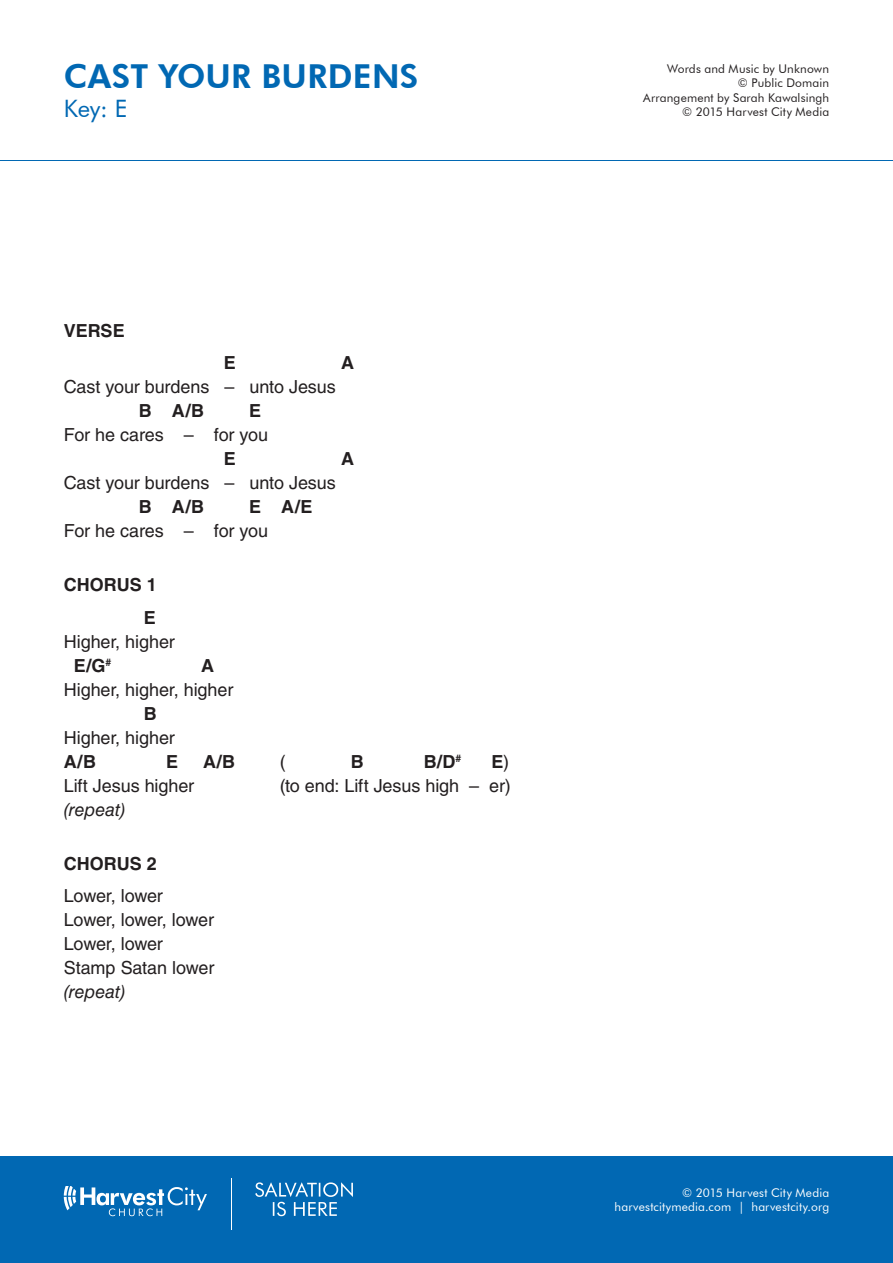
<style>
.page{position:relative;width:893px;height:1263px;background:#fff}
.page>*{position:absolute;margin:0;border:0;box-sizing:border-box;transform-origin:0 0}
.t1{font:800 33px "Futura BT";letter-spacing:.01em;color:#0168b3}
.key{font:24px "Futura BT";color:#0168b3}
.lyric{font:18px "Helvetica LT Std";letter-spacing:-.005em;color:#231f20}
.chord{font:700 18px "Helvetica LT Std";color:#231f20}
.tag{font:700 18px "Helvetica LT Std";color:#231f20}
.chord-2{font:18px "Helvetica LT Std";letter-spacing:-.005em;color:#231f20}
.lyric-2{font:italic 18px "Helvetica LT Std";letter-spacing:-.005em;color:#231f20}
.credit{font:12px "Futura BT";letter-spacing:.01em;color:#231f20}
.t2{font:12px/14.4px "Futura BT";letter-spacing:.015em;color:#fff;text-align:right}
.s1{font-weight:400}
</style>
<div class="page">
<div style="left:0;top:1157px;width:893px;height:106px;background:#0168b3"></div>
<svg style="left:64px;top:1187px;width:143px;height:29px"></svg>
<svg style="left:255px;top:1182px;width:98px;height:34px"></svg>
<hr style="left:0;top:160px;width:893px;height:1px;background:#0168b3">
<hr style="left:231px;top:1178px;width:1px;height:51px;background:#fff">
<p class="t1" style="left:64px;top:56px;width:356px">CAST YOUR BURDENS</p>
<p class="key" style="left:64px;top:94px;width:65px">Key: E</p>
<p class="tag" style="left:64px;top:319px;width:62px">VERSE</p>
<p class="chord" style="left:224px;top:352px;width:14px">E</p>
<p class="chord" style="left:341px;top:352px;width:14px">A</p>
<p class="lyric" style="left:64px;top:376px;width:274px">Cast your burdens – unto Jesus</p>
<p class="chord" style="left:139px;top:400px;width:67px">B A/B</p>
<p class="chord" style="left:249px;top:400px;width:14px">E</p>
<p class="chord-2" style="left:64px;top:424px;width:206px">For he cares – for you</p>
<p class="chord" style="left:224px;top:448px;width:14px">E</p>
<p class="chord" style="left:341px;top:448px;width:14px">A</p>
<p class="lyric" style="left:64px;top:472px;width:274px">Cast your burdens – unto Jesus</p>
<p class="chord" style="left:139px;top:496px;width:67px">B A/B</p>
<p class="chord" style="left:249px;top:496px;width:65px">E A/E</p>
<p class="lyric" style="left:64px;top:520px;width:206px">For he cares – for you</p>
<p class="tag" style="left:64px;top:574px;width:94px">CHORUS 1</p>
<p class="chord" style="left:144px;top:606px;width:14px">E</p>
<p class="lyric" style="left:64px;top:631px;width:113px">Higher, higher</p>
<p class="chord" style="left:74px;top:654px;width:39px">E/G<sup>#</sup></p>
<p class="chord" style="left:201px;top:654px;width:14px">A</p>
<p class="lyric" style="left:64px;top:679px;width:171px">Higher, higher, higher</p>
<p class="chord" style="left:144px;top:702px;width:14px">B</p>
<p class="lyric" style="left:64px;top:727px;width:113px">Higher, higher</p>
<p class="chord" style="left:64px;top:750px;width:34px">A/B</p>
<p class="chord" style="left:166px;top:750px;width:14px">E</p>
<p class="chord" style="left:203px;top:750px;width:34px">A/B</p>
<p class="chord-2" style="left:280px;top:751px;width:7px">(</p>
<p class="chord" style="left:351px;top:750px;width:14px">B</p>
<p class="chord" style="left:424px;top:750px;width:39px">B/D<sup>#</sup></p>
<p class="chord" style="left:491px;top:750px;width:19px">E<span class="s1">)</span></p>
<p class="lyric" style="left:64px;top:775px;width:132px">Lift Jesus higher</p>
<p class="lyric" style="left:280px;top:775px;width:232px">(to end: Lift Jesus high – er)</p>
<p class="lyric-2" style="left:64px;top:799px;width:63px">(repeat)</p>
<p class="tag" style="left:64px;top:852px;width:94px">CHORUS 2</p>
<p class="lyric" style="left:64px;top:885px;width:101px">Lower, lower</p>
<p class="lyric" style="left:64px;top:909px;width:152px">Lower, lower, lower</p>
<p class="lyric" style="left:64px;top:933px;width:101px">Lower, lower</p>
<p class="lyric" style="left:64px;top:957px;width:152px">Stamp Satan lower</p>
<p class="lyric-2" style="left:64px;top:981px;width:63px">(repeat)</p>
<p class="credit" style="left:667px;top:62px;width:164px">Words and Music by Unknown</p>
<p class="credit" style="left:738px;top:76px;width:93px">© Public Domain</p>
<p class="credit" style="left:643px;top:90px;width:187px">Arrangement by Sarah Kawalsingh</p>
<p class="credit" style="left:682px;top:105px;width:148px">© 2015 Harvest City Media</p>
<p class="t2" style="left:615px;top:1185px;width:216px">© 2015 Harvest City Media harvestcitymedia.com | harvestcity.org</p>
</div>
